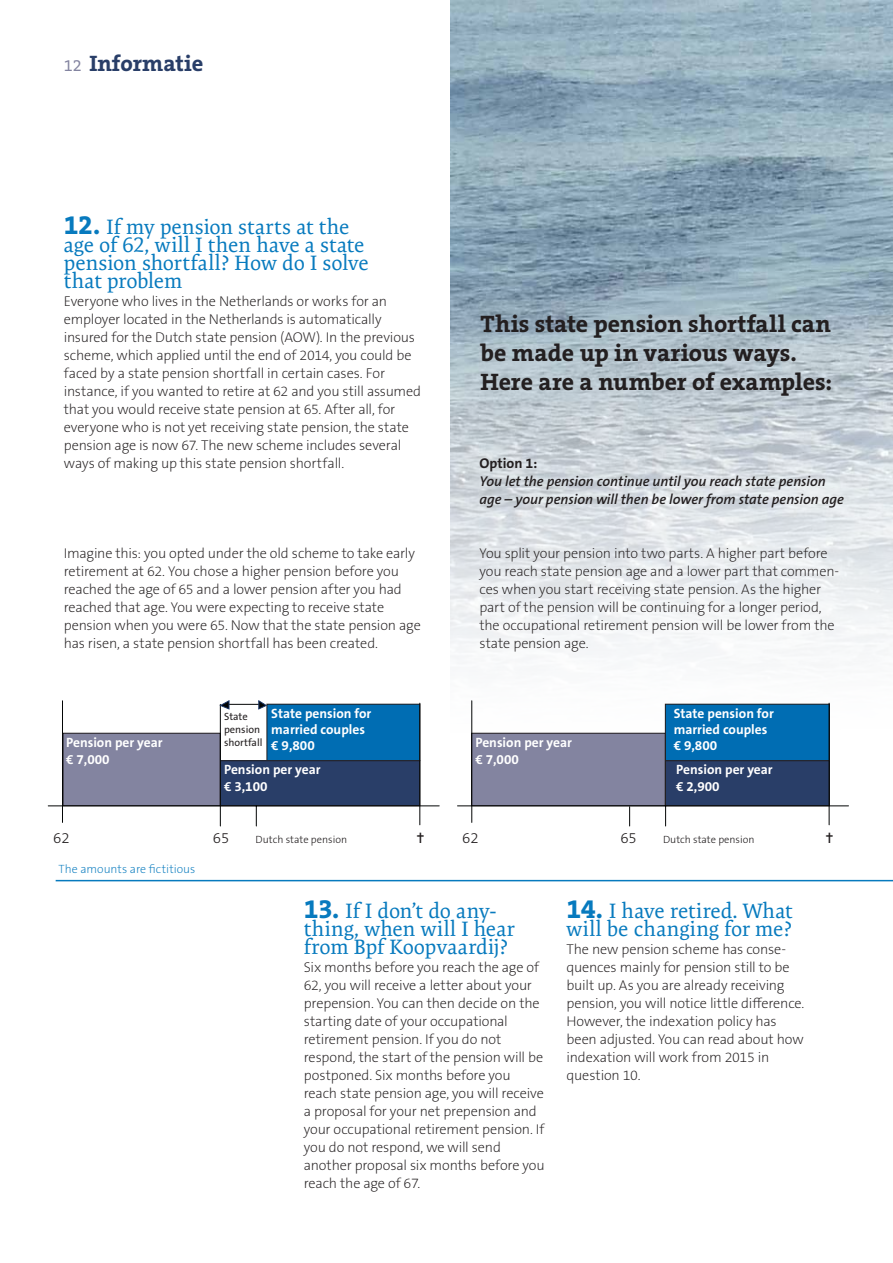
<style>
.page{position:relative;width:893px;height:1263px;background:#fff}
.page>*{position:absolute;margin:0;border:0;box-sizing:border-box;transform-origin:0 0}
.t1{font:700 24px/28.8px "The Serif Office";letter-spacing:-.005em;color:#231f20}
.t2{font:700 22.5px "The Serif Office LF";color:#293e68}
.t3{font:21px/18px "Expo Serif Pro";color:#077abe}
.t4{font:300 15px "The Sans B W3";color:#231f20}
.t5{font:200 14.25px/18px "The Sans B W2";letter-spacing:-.01em;color:#231f20}
.t6{font:italic 600 14.25px/18px "The Sans B W6";letter-spacing:-.005em;color:#231f20}
.t7{font:700 14.25px "The Sans B W7";color:#231f20}
.t8{font:700 13.5px/16.2px "The Sans B W7";color:#fff}
.t9{font:200 12px "The Sans B W2";color:#077abe}
.t10{font:300 10.5px "The Sans B W3";color:#231f20}
.t11{font:10.5px/12.6px "The Sans B W5 Plain";color:#231f20}
.s1{font-weight:400;font-size:16.5px;color:#8384a0}
.s2{font-family:"The Serif Office LF";font-weight:700;font-size:27px}
</style>
<div class="page">
<img style="left:451px;top:0;width:442px;height:733px">
<div style="left:267px;top:704px;width:153px;height:56px;background:#006db3"></div>
<div style="left:267px;top:704px;width:153px;height:57px;border:1px solid #231f20"></div>
<div style="left:220px;top:761px;width:200px;height:45px;background:#293e68"></div>
<div style="left:220px;top:760px;width:200px;height:46px;border:1px solid #231f20"></div>
<div style="left:63px;top:733px;width:157px;height:73px;background:#8384a0"></div>
<div style="left:63px;top:733px;width:158px;height:73px;border:1px solid #231f20"></div>
<hr style="left:419px;top:703px;width:1px;height:122px;background:#030505">
<hr style="left:220px;top:704px;width:1px;height:122px;background:#030505">
<hr style="left:62px;top:701px;width:1px;height:121px;background:#030505">
<hr style="left:228px;top:704px;width:31px;height:1px;background:#030505">
<svg style="left:219px;top:700px;width:11px;height:10px"></svg>
<svg style="left:258px;top:700px;width:10px;height:10px"></svg>
<svg style="left:256px;top:806px;width:1px;height:20px"></svg>
<hr style="left:48px;top:805px;width:391px;height:1px;background:#030505">
<div style="left:665px;top:704px;width:164px;height:56px;background:#006db3"></div>
<div style="left:665px;top:704px;width:165px;height:57px;border:1px solid #231f20"></div>
<div style="left:665px;top:761px;width:164px;height:45px;background:#293e68"></div>
<div style="left:665px;top:760px;width:165px;height:46px;border:1px solid #231f20"></div>
<div style="left:472px;top:733px;width:193px;height:73px;background:#8384a0"></div>
<div style="left:471px;top:733px;width:195px;height:73px;border:1px solid #231f20"></div>
<hr style="left:829px;top:703px;width:1px;height:122px;background:#030505">
<svg style="left:629px;top:807px;width:1px;height:19px"></svg>
<hr style="left:471px;top:701px;width:1px;height:121px;background:#030505">
<svg style="left:665px;top:806px;width:1px;height:20px"></svg>
<hr style="left:457px;top:805px;width:391px;height:1px;background:#030505">
<hr style="left:56px;top:880px;width:837px;height:1px;background:#077abe">
<h2 class="t2" style="left:64px;top:49px;width:141px"><span class="s1">12</span> Informatie</h2>
<h3 class="t3" style="left:64px;top:218px;width:307px"><span class="s2">12.</span> If my pension starts at the age of 62, will I then have a state pension shortfall? How do I solve that problem</h3>
<p class="t5" style="left:64px;top:292px;width:359px">Everyone who lives in the Netherlands or works for an employer located in the Netherlands is automatically insured for the Dutch state pension (AOW). In the previous scheme, which applied until the end of 2014, you could be faced by a state pension shortfall in certain cases. For instance, if you wanted to retire at 62 and you still assumed that you would receive state pension at 65. After all, for everyone who is not yet receiving state pension, the state pension age is now 67. The new scheme includes several ways of making up this state pension shortfall.</p>
<p class="t5" style="left:64px;top:544px;width:359px">Imagine this: you opted under the old scheme to take early retirement at 62. You chose a higher pension before you reached the age of 65 and a lower pension after you had reached that age. You were expecting to receive state pension when you were 65. Now that the state pension age has risen, a state pension shortfall has been created.</p>
<p class="t8" style="left:271px;top:705px;width:102px">State pension for married couples € 9,800</p>
<p class="t11" style="left:224px;top:711px;width:38px">State pension</p>
<p class="t8" style="left:66px;top:735px;width:98px">Pension per year</p>
<p class="t11" style="left:224px;top:736px;width:40px">shortfall</p>
<p class="t8" style="left:66px;top:751px;width:45px">€ 7,000</p>
<p class="t8" style="left:224px;top:762px;width:98px">Pension per year € 3,100</p>
<p class="t4" style="left:53px;top:828px;width:18px">62</p>
<p class="t4" style="left:213px;top:828px;width:18px">65</p>
<p class="t10" style="left:256px;top:832px;width:93px">Dutch state pension</p>
<p class="t9" style="left:58px;top:861px;width:138px">The amounts are fictitious</p>
<h1 class="t1" style="left:480px;top:309px;width:353px">This state pension shortfall can be made up in various ways.<br>Here are a number of examples:</h1>
<p class="t7" style="left:479px;top:454px;width:59px">Option 1:</p>
<p class="t6" style="left:479px;top:472px;width:366px">You let the pension continue until you reach state pension age – your pension will then be lower from state pension age</p>
<p class="t5" style="left:479px;top:544px;width:361px">You split your pension into two parts. A higher part before you reach state pension age and a lower part that commen&shy;ces when you start receiving state pension. As the higher part of the pension will be continuing for a longer period, the occupational retirement pension will be lower from the state pension age.</p>
<p class="t8" style="left:475px;top:735px;width:98px">Pension per year € 7,000</p>
<p class="t8" style="left:674px;top:705px;width:102px">State pension for married couples € 9,800</p>
<p class="t8" style="left:676px;top:762px;width:98px">Pension per year € 2,900</p>
<p class="t4" style="left:462px;top:828px;width:18px">62</p>
<p class="t4" style="left:620px;top:828px;width:18px">65</p>
<p class="t10" style="left:663px;top:832px;width:93px">Dutch state pension</p>
<h3 class="t3" style="left:304px;top:902px;width:212px"><span class="s2">13.</span> If I don’t do any&shy;thing, when will I hear from Bpf Koopvaardij?</h3>
<p class="t5" style="left:304px;top:958px;width:242px">Six months before you reach the age of 62, you will receive a letter about your prepension. You can then decide on the starting date of your occupational retirement pension. If you do not respond, the start of the pension will be postponed. Six months before you reach state pension age, you will receive a proposal for your net prepension and your occupational retirement pension. If you do not respond, we will send another proposal six months before you reach the age of 67.</p>
<h3 class="t3" style="left:566px;top:902px;width:228px"><span class="s2">14.</span> I have retired. What will be changing for me?</h3>
<p class="t5" style="left:566px;top:940px;width:239px">The new pension scheme has conse&shy;quences mainly for pension still to be built up. As you are already receiving pension, you will notice little difference.<br>However, the indexation policy has been adjusted. You can read about how indexation will work from 2015 in question 10.</p>
</div>
